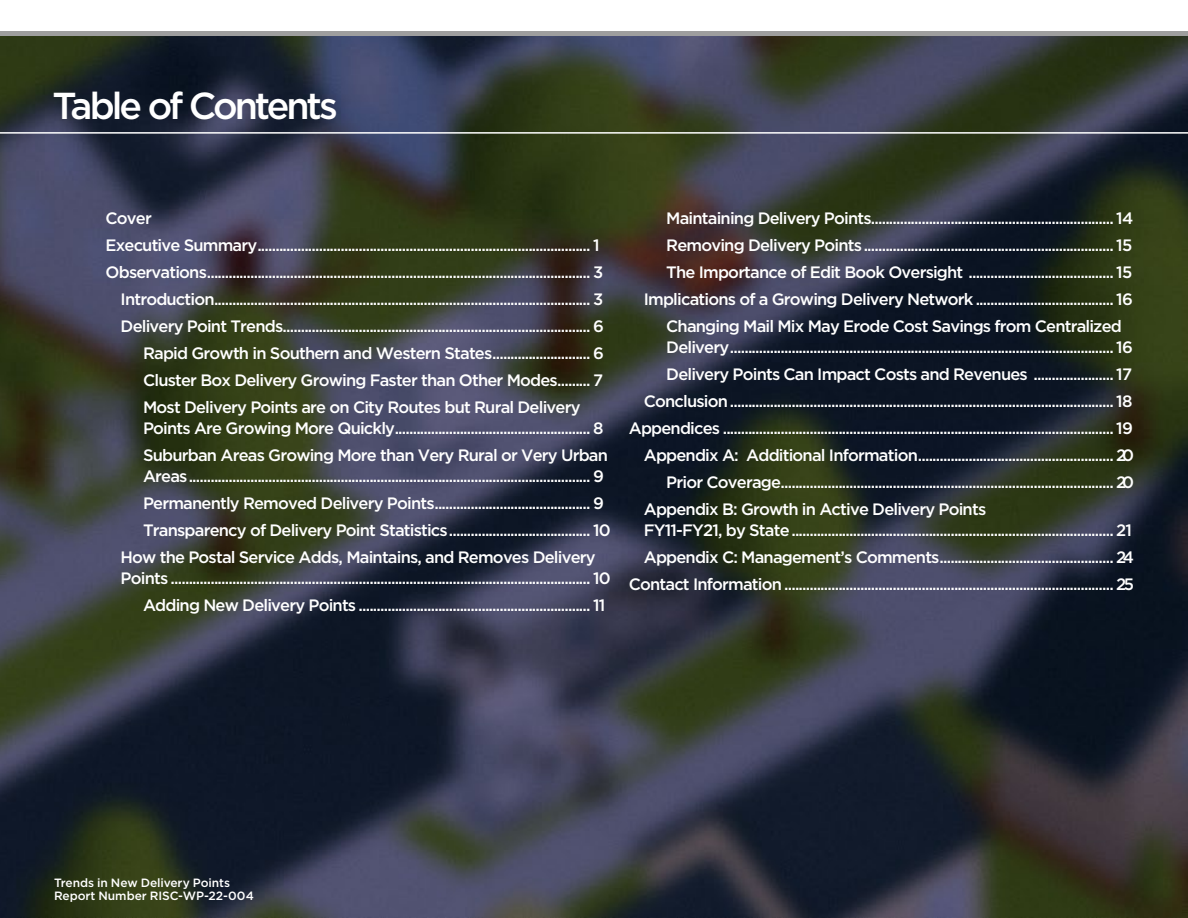
<style>
.page{position:relative;width:1188px;height:918px;background:#fff}
.page>*{position:absolute;margin:0;border:0;box-sizing:border-box;transform-origin:0 0}
.t1{font:500 37.5px "Gotham";letter-spacing:-.085em;color:#fff}
.t2{font:500 16.5px/27px "Gotham";letter-spacing:-.05em;color:#fff}
.t3{font:500 12px/13.5px "Gotham";letter-spacing:-.005em;color:#fff}
</style>
<div class="page">
<img style="left:0;top:31px;width:1188px;height:887px">
<hr style="left:0;top:132px;width:1188px;height:2px;background:#fff">
<hr style="left:0;top:32px;width:1188px;height:4px;background:#9e9e9e">
<h1 class="t1" style="left:52px;top:84px;width:287px">Table of Contents</h1>
<p class="t2" style="left:106px;top:205px;width:48px">Cover</p>
<p class="t2" style="left:106px;top:232px;width:496px">Executive Summary............................................................................................ 1</p>
<p class="t2" style="left:106px;top:259px;width:499px">Observations.......................................................................................................... 3</p>
<p class="t2" style="left:121px;top:286px;width:484px">Introduction........................................................................................................ 3</p>
<p class="t2" style="left:121px;top:313px;width:485px">Delivery Point Trends..................................................................................... 6</p>
<p class="t2" style="left:143px;top:340px;width:462px">Rapid Growth in Southern and Western States........................... 6</p>
<p class="t2" style="left:143px;top:367px;width:462px">Cluster Box Delivery Growing Faster than Other Modes......... 7</p>
<p class="t2" style="left:143px;top:394px;width:439px">Most Delivery Points are on City Routes but Rural Delivery</p>
<p class="t2" style="left:143px;top:415px;width:466px">Points Are Growing More Quickly...................................................... 8<br>Suburban Areas Growing More than Very Rural or Very Urban</p>
<p class="t2" style="left:143px;top:463px;width:462px">Areas............................................................................................................... 9</p>
<p class="t2" style="left:143px;top:490px;width:462px">Permanently Removed Delivery Points........................................... 9</p>
<p class="t2" style="left:143px;top:517px;width:469px">Transparency of Delivery Point Statistics....................................... 10</p>
<p class="t2" style="left:121px;top:544px;width:477px">How the Postal Service Adds, Maintains, and Removes Delivery</p>
<p class="t2" style="left:143px;top:565px;width:469px;text-indent:-22px">Points .................................................................................................................... 10<br>Adding New Delivery Points ................................................................ 11</p>
<p class="t2" style="left:666px;top:205px;width:468px">Maintaining Delivery Points................................................................... 14</p>
<p class="t2" style="left:666px;top:232px;width:467px">Removing Delivery Points..................................................................... 15</p>
<p class="t2" style="left:666px;top:259px;width:467px">The Importance of Edit Book Oversight ........................................ 15</p>
<p class="t2" style="left:644px;top:286px;width:491px">Implications of a Growing Delivery Network ...................................... 16</p>
<p class="t2" style="left:666px;top:313px;width:457px">Changing Mail Mix May Erode Cost Savings from Centralized</p>
<p class="t2" style="left:666px;top:334px;width:468px">Delivery.......................................................................................................... 16</p>
<p class="t2" style="left:666px;top:361px;width:467px">Delivery Points Can Impact Costs and Revenues ...................... 17</p>
<p class="t2" style="left:644px;top:388px;width:490px">Conclusion .......................................................................................................... 18</p>
<p class="t2" style="left:629px;top:415px;width:506px">Appendices ............................................................................................................ 19</p>
<p class="t2" style="left:644px;top:442px;width:492px">Appendix A: Additional Information...................................................... 20</p>
<p class="t2" style="left:666px;top:469px;width:469px">Prior Coverage............................................................................................ 20</p>
<p class="t2" style="left:644px;top:496px;width:344px">Appendix B: Growth in Active Delivery Points</p>
<p class="t2" style="left:629px;top:517px;width:507px;text-align:right">FY11-FY21, by State ......................................................................................... 21<br>Appendix C: Management’s Comments................................................ 24<br>Contact Information ........................................................................................... 25</p>
<p class="t3" style="left:54px;top:875px;width:201px">Trends in New Delivery Points<br>Report Number RISC-WP-22-004</p>
</div>
